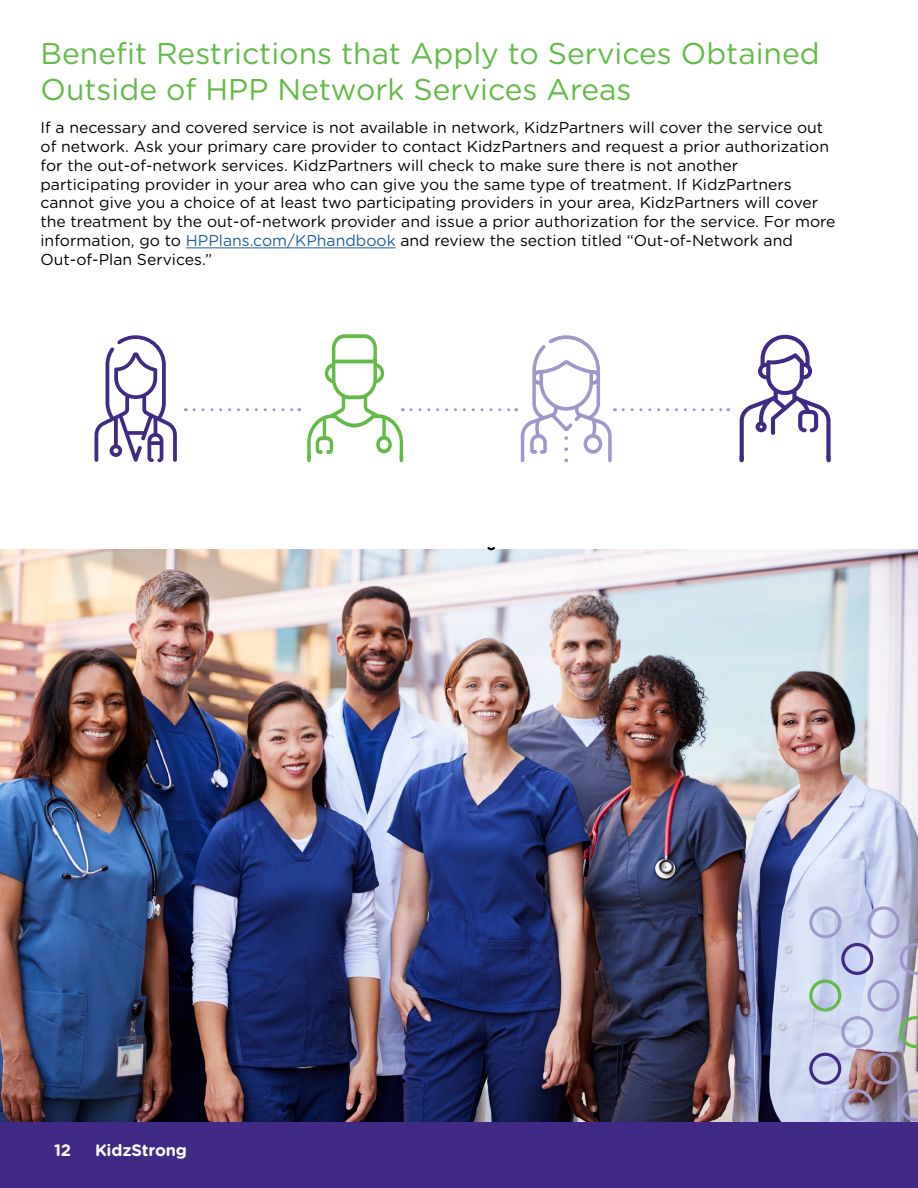
<style>
.page{position:relative;width:918px;height:1188px;background:#fff}
.page>*{position:absolute;margin:0;border:0;box-sizing:border-box;transform-origin:0 0}
.Article-H1{font:30px/36px "Gotham Rounded";color:#62bb46}
.t1{font:700 16.5px "Gotham Rounded";letter-spacing:-.01em;color:#fff}
.Body-P{font:15.75px/18.9px "Gotham Rounded";color:#000}
.s1{color:#215e9e}
</style>
<div class="page">
<div style="left:0;top:1121px;width:918px;height:67px;background:#412a86"></div>
<hr style="left:186px;top:247px;width:210px;height:1px;background:#215e9e">
<img style="left:0;top:550px;width:918px;height:571px">
<div style="left:809px;top:906px;width:32px;height:32px;border:3px solid #9f99cb;border-radius:50%"></div>
<div style="left:868px;top:906px;width:32px;height:32px;border:3px solid #9f99cb;border-radius:50%"></div>
<div style="left:841px;top:943px;width:32px;height:32px;border:3px solid #412a86;border-radius:50%"></div>
<svg style="left:900px;top:943px;width:18px;height:32px"></svg>
<div style="left:809px;top:980px;width:32px;height:32px;border:3px solid #62bb46;border-radius:50%"></div>
<div style="left:868px;top:980px;width:32px;height:32px;border:3px solid #9f99cb;border-radius:50%"></div>
<div style="left:841px;top:1016px;width:32px;height:32px;border:3px solid #9f99cb;border-radius:50%"></div>
<svg style="left:900px;top:1016px;width:18px;height:32px"></svg>
<div style="left:809px;top:1053px;width:32px;height:32px;border:3px solid #412a86;border-radius:50%"></div>
<div style="left:868px;top:1053px;width:32px;height:32px;border:3px solid #9f99cb;border-radius:50%"></div>
<div style="left:841px;top:1089px;width:32px;height:31px;border:3px solid #9f99cb;border-radius:50%"></div>
<svg style="left:900px;top:1089px;width:18px;height:31px"></svg>
<svg style="left:487px;top:547px;width:8px;height:3px"></svg>
<svg style="left:95px;top:335px;width:82px;height:127px"></svg>
<svg style="left:740px;top:335px;width:91px;height:127px"></svg>
<svg style="left:194px;top:408px;width:106px;height:3px"></svg>
<svg style="left:307px;top:334px;width:96px;height:128px"></svg>
<svg style="left:411px;top:335px;width:204px;height:127px"></svg>
<svg style="left:623px;top:408px;width:106px;height:3px"></svg>
<h1 class="Article-H1" style="left:40px;top:35px;width:781px">Benefit Restrictions that Apply to Services Obtained<br>Outside of HPP Network Services Areas</h1>
<h1 class="Body-P" style="left:40px;top:117px;width:797px">If a necessary and covered service is not available in network, KidzPartners will cover the service out of network. Ask your primary care provider to contact KidzPartners and request a prior authorization for the out-of-network services. KidzPartners will check to make sure there is not another participating provider in your area who can give you the same type of treatment. If KidzPartners cannot give you a choice of at least two participating providers in your area, KidzPartners will cover the treatment by the out-of-network provider and issue a prior authorization for the service. For more information, go to <span class="s1">HPPlans.com/KPhandbook</span> and review the section titled “Out-of-Network and Out-of-Plan Services.”</h1>
<p class="t1" style="left:54px;top:1138px;width:19px">12</p>
<p class="t1" style="left:95px;top:1138px;width:94px">KidzStrong</p>
</div>
